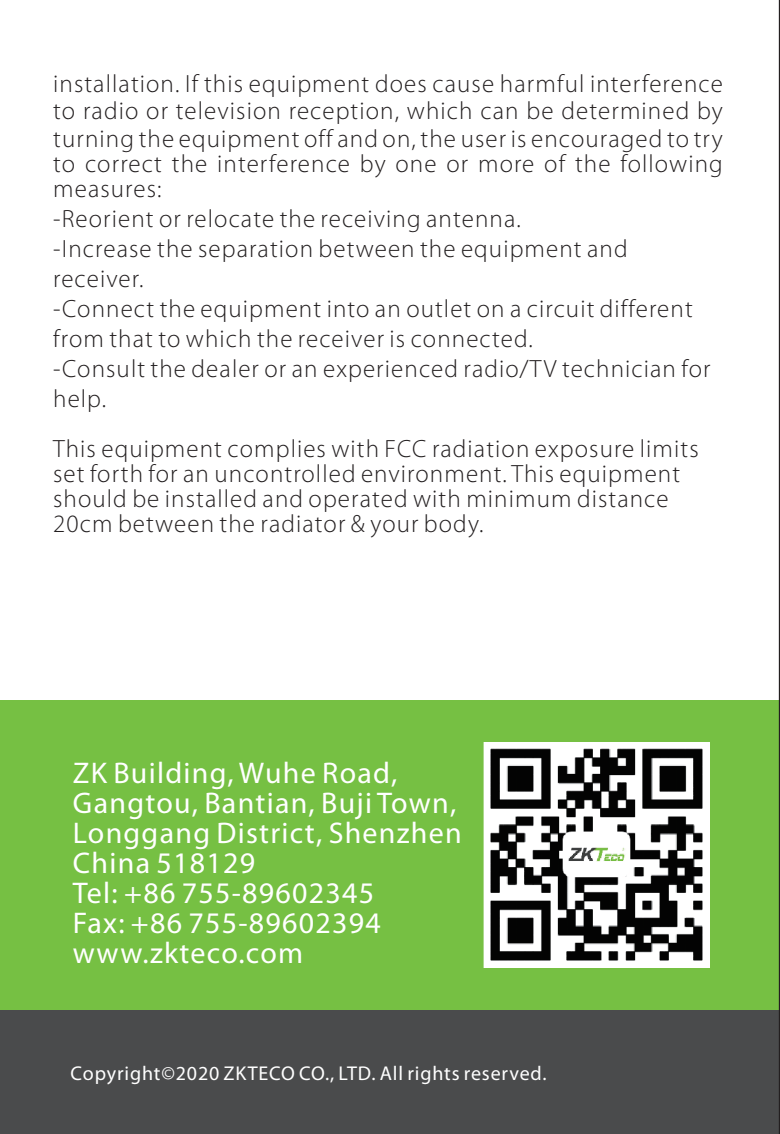
<style>
.page{position:relative;width:780px;height:1134px;background:#fff}
.page>*{position:absolute;margin:0;border:0;box-sizing:border-box;transform-origin:0 0}
.t1{font:30px/30px "Myriad Pro";letter-spacing:.04em;color:#fff}
.t2{font:300 25px/30px "Myriad Pro";letter-spacing:.045em;color:#231f20}
.t3{font:20px "Myriad Pro";letter-spacing:.04em;color:#fff}
</style>
<div class="page">
<div style="left:0;top:700px;width:780px;height:310px;background:#76c043"></div>
<div style="left:0;top:1010px;width:780px;height:124px;background:#4a4b4c"></div>
<hr style="left:778px;top:0;width:2px;height:1134px;background:#231f20">
<img style="left:484px;top:743px;width:225px;height:225px">
<p class="t2" style="left:53px;top:69px;width:671px;line-height:27.5px;text-align:justify">installation. If this equipment does cause harmful interference to radio or television reception, which can be determined by turning the equipment off and on, the user is encouraged to try</p>
<p class="t2" style="left:53px;top:151px;width:671px;line-height:25px">to correct the interference by one or more of the following measures:</p>
<p class="t2" style="left:53px;top:203px;width:658px">-Reorient or relocate the receiving antenna.<br>-Increase the separation between the equipment and receiver.<br>-Connect the equipment into an outlet on a circuit different from that to which the receiver is connected.<br>-Consult the dealer or an experienced radio/TV technician for help.</p>
<p class="t2" style="left:53px;top:436px;width:647px;line-height:25px">This equipment complies with FCC radiation exposure limits set forth for an uncontrolled environment. This equipment should be installed and operated with minimum distance 20cm between the radiator &amp; your body.</p>
<p class="t1" style="left:73px;top:757px;width:390px">ZK Building, Wuhe Road,<br>Gangtou, Bantian, Buji Town,<br>Longgang District, Shenzhen<br>China 518129<br>Tel: +86 755-89602345<br>Fax: +86 755-89602394 www.zkteco.com</p>
<p class="t3" style="left:71px;top:1061px;width:477px">Copyright©2020 ZKTECO CO., LTD. All rights reserved.</p>
</div>
